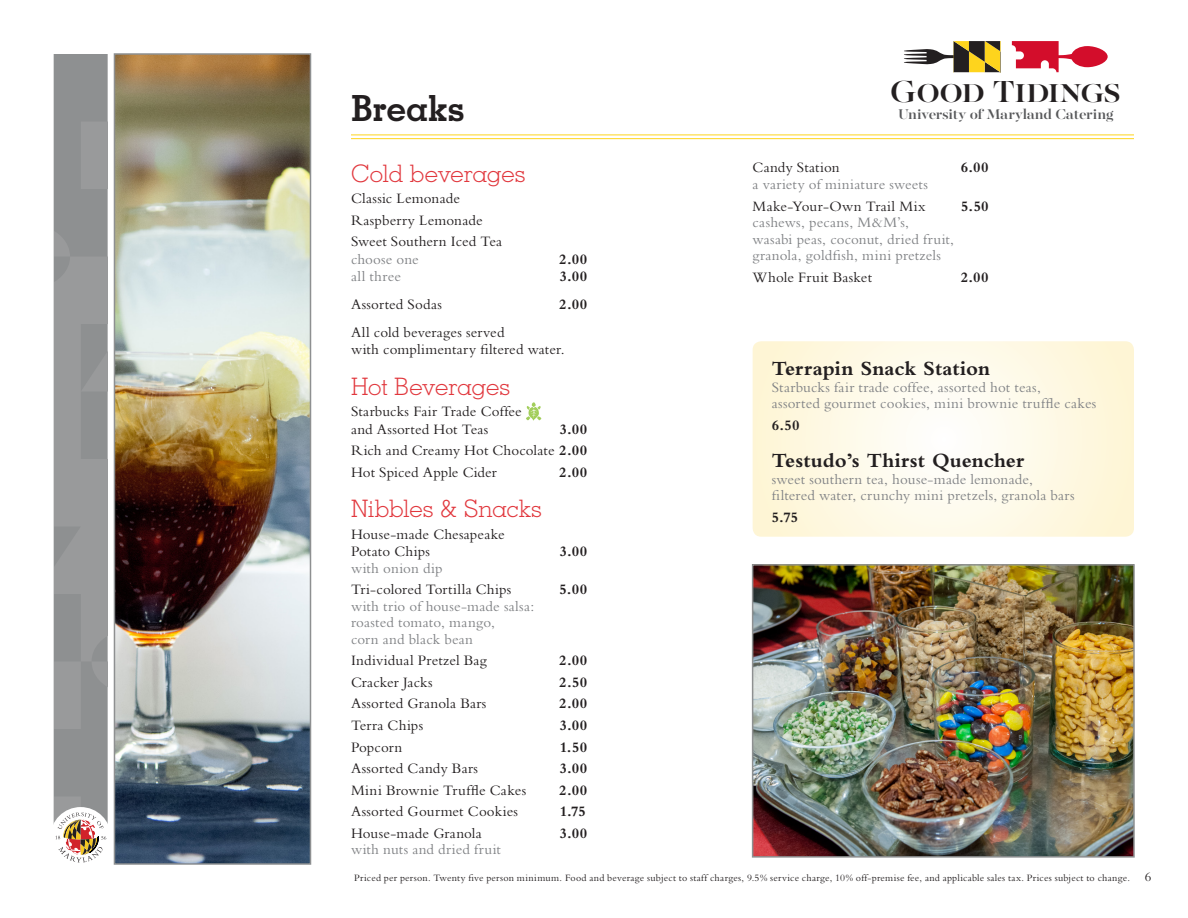
<style>
.page{position:relative;width:1188px;height:918px;background:#fff}
.page>*{position:absolute;margin:0;border:0;box-sizing:border-box;transform-origin:0 0}
.Main_Heading{font:700 36px "Memphis LT Std";letter-spacing:-.01em;color:#231f20}
.t1{font:500 33.9px "Majesti Banner";letter-spacing:-.02em;color:#231f20}
.Package_Title{font:300 24px "Memphis LT Std";letter-spacing:-.015em;color:#e1373d}
.Item_Big{font:700 21px "Bembo";letter-spacing:.005em;color:#231f20}
.t2{font:500 15.6px "Majesti Banner";letter-spacing:-.01em;color:#57585a}
.Items{font:15px/17.2px "Bembo";letter-spacing:.01em;color:#231f20}
.Items-2{font:15px/16.5px "Bembo";letter-spacing:.015em;color:#808285}
.Item_Big-2{font:15px/16.5px "Bembo";letter-spacing:.01em;color:#808285}
.Items-3{font:700 15px "Bembo";letter-spacing:.035em;color:#231f20}
.Items-4{font:15px "Bembo";letter-spacing:.03em;color:#231f20}
.t3{font:13.5px "Bembo";color:#231f20}
.t4{font:10.2px "Bembo";letter-spacing:.025em;color:#231f20}
.s1{color:#808285}
.s2{font-weight:700}
</style>
<div class="page">
<img style="left:117px;top:56px;width:191px;height:806px">
<div style="left:114px;top:53px;width:197px;height:812px;border:2px solid #8e9091"></div>
<svg style="left:54px;top:59px;width:54px;height:804px;background:#989898"></svg>
<hr style="left:351px;top:135px;width:783px;height:1px;background:#fed41d">
<hr style="left:351px;top:138px;width:783px;height:1px;background:#fed41d">
<svg style="left:526px;top:402px;width:15px;height:19px"></svg>
<svg style="left:753px;top:341px;width:381px;height:196px"></svg>
<svg style="left:1012px;top:41px;width:96px;height:31px"></svg>
<svg style="left:904px;top:41px;width:96px;height:31px"></svg>
<img style="left:755px;top:567px;width:377px;height:288px">
<div style="left:752px;top:564px;width:383px;height:294px;border:2px solid #8e9091"></div>
<p class="Main_Heading" style="left:351px;top:86px;width:116px">Breaks</p>
<p class="Package_Title" style="left:351px;top:159px;width:176px">Cold beverages</p>
<p class="Items" style="left:351px;top:190px;width:111px">Classic Lemonade</p>
<p class="Items" style="left:351px;top:211px;width:133px">Raspberry Lemonade</p>
<p class="Items" style="left:351px;top:233px;width:153px">Sweet Southern Iced Tea <span class="s1">choose one</span></p>
<p class="Items-3" style="left:559px;top:251px;width:29px">2.00</p>
<p class="Items-2" style="left:351px;top:268px;width:51px">all three</p>
<p class="Items-3" style="left:560px;top:268px;width:29px">3.00</p>
<p class="Items" style="left:351px;top:295px;width:93px">Assorted Sodas</p>
<p class="Items-3" style="left:559px;top:296px;width:29px">2.00</p>
<p class="Items" style="left:351px;top:323px;width:215px">All cold beverages served<br>with complimentary filtered water.</p>
<p class="Package_Title" style="left:351px;top:372px;width:161px">Hot Beverages</p>
<p class="Items" style="left:351px;top:403px;width:172px">Starbucks Fair Trade Coffee and Assorted Hot Teas</p>
<p class="Items-3" style="left:560px;top:421px;width:29px">3.00</p>
<p class="Items" style="left:351px;top:442px;width:238px">Rich and Creamy Hot Chocolate <span class="s2">2.00</span></p>
<p class="Items" style="left:351px;top:463px;width:147px">Hot Spiced Apple Cider</p>
<p class="Items-3" style="left:559px;top:464px;width:29px">2.00</p>
<p class="Package_Title" style="left:351px;top:494px;width:192px">Nibbles &amp; Snacks</p>
<p class="Items" style="left:351px;top:525px;width:155px">House-made Chesapeake<br>Potato Chips</p>
<p class="Items-3" style="left:560px;top:543px;width:29px">3.00</p>
<p class="Items-2" style="left:351px;top:559px;width:93px">with onion dip</p>
<p class="Items" style="left:351px;top:581px;width:162px">Tri-colored Tortilla Chips</p>
<p class="Items-3" style="left:560px;top:581px;width:29px">5.00</p>
<p class="Items-2" style="left:351px;top:597px;width:185px">with trio of house-made salsa: roasted tomato, mango,<br>corn and black bean</p>
<p class="Items" style="left:351px;top:652px;width:137px">Individual Pretzel Bag</p>
<p class="Items-3" style="left:559px;top:652px;width:29px">2.00</p>
<p class="Items" style="left:351px;top:673px;width:83px">Cracker Jacks</p>
<p class="Items-3" style="left:559px;top:674px;width:29px">2.50</p>
<p class="Items" style="left:351px;top:695px;width:137px">Assorted Granola Bars</p>
<p class="Items-3" style="left:559px;top:695px;width:29px">2.00</p>
<p class="Items" style="left:351px;top:716px;width:74px">Terra Chips</p>
<p class="Items-3" style="left:560px;top:717px;width:29px">3.00</p>
<p class="Items" style="left:351px;top:738px;width:53px">Popcorn</p>
<p class="Items-3" style="left:560px;top:738px;width:29px">1.50</p>
<p class="Items" style="left:351px;top:760px;width:129px">Assorted Candy Bars</p>
<p class="Items-3" style="left:560px;top:760px;width:29px">3.00</p>
<p class="Items-4" style="left:351px;top:781px;width:177px">Mini Brownie Truffle Cakes</p>
<p class="Items-3" style="left:559px;top:782px;width:29px">2.00</p>
<p class="Items" style="left:351px;top:803px;width:169px">Assorted Gourmet Cookies</p>
<p class="Items-3" style="left:560px;top:803px;width:28px">1.75</p>
<p class="Items" style="left:351px;top:824px;width:132px">House-made Granola</p>
<p class="Items-3" style="left:560px;top:825px;width:29px">3.00</p>
<p class="Items-2" style="left:351px;top:841px;width:152px">with nuts and dried fruit</p>
<p class="t1" style="left:890px;top:69px;width:232px">GOOD TIDINGS</p>
<p class="t2" style="left:898px;top:104px;width:217px">University of Maryland Catering</p>
<p class="Items" style="left:753px;top:158px;width:89px">Candy Station</p>
<p class="Items-3" style="left:961px;top:159px;width:29px">6.00</p>
<p class="Items-2" style="left:753px;top:176px;width:177px">a variety of miniature sweets</p>
<p class="Items" style="left:753px;top:197px;width:174px">Make-Your-Own Trail Mix</p>
<p class="Items-3" style="left:961px;top:198px;width:29px">5.50</p>
<p class="Items-2" style="left:753px;top:214px;width:203px">cashews, pecans, M&amp;M’s,<br>wasabi peas, coconut, dried fruit, granola, goldfish, mini pretzels</p>
<p class="Items" style="left:753px;top:268px;width:121px">Whole Fruit Basket</p>
<p class="Items-3" style="left:961px;top:269px;width:29px">2.00</p>
<p class="Item_Big" style="left:772px;top:357px;width:220px">Terrapin Snack Station</p>
<p class="Item_Big-2" style="left:772px;top:378px;width:326px">Starbucks fair trade coffee, assorted hot teas,<br>assorted gourmet cookies, mini brownie truffle cakes</p>
<p class="Items-3" style="left:772px;top:417px;width:29px">6.50</p>
<p class="Item_Big" style="left:772px;top:449px;width:254px">Testudo’s Thirst Quencher</p>
<p class="Item_Big-2" style="left:772px;top:470px;width:304px">sweet southern tea, house-made lemonade, filtered water, crunchy mini pretzels, granola bars</p>
<p class="Items-3" style="left:772px;top:509px;width:28px">5.75</p>
<p class="t4" style="left:354px;top:872px;width:777px">Priced per person. Twenty five person minimum. Food and beverage subject to staff charges, 9.5% service charge, 10% off-premise fee, and applicable sales tax. Prices subject to change.</p>
<p class="t3" style="left:1145px;top:869px;width:8px">6</p>
</div>
